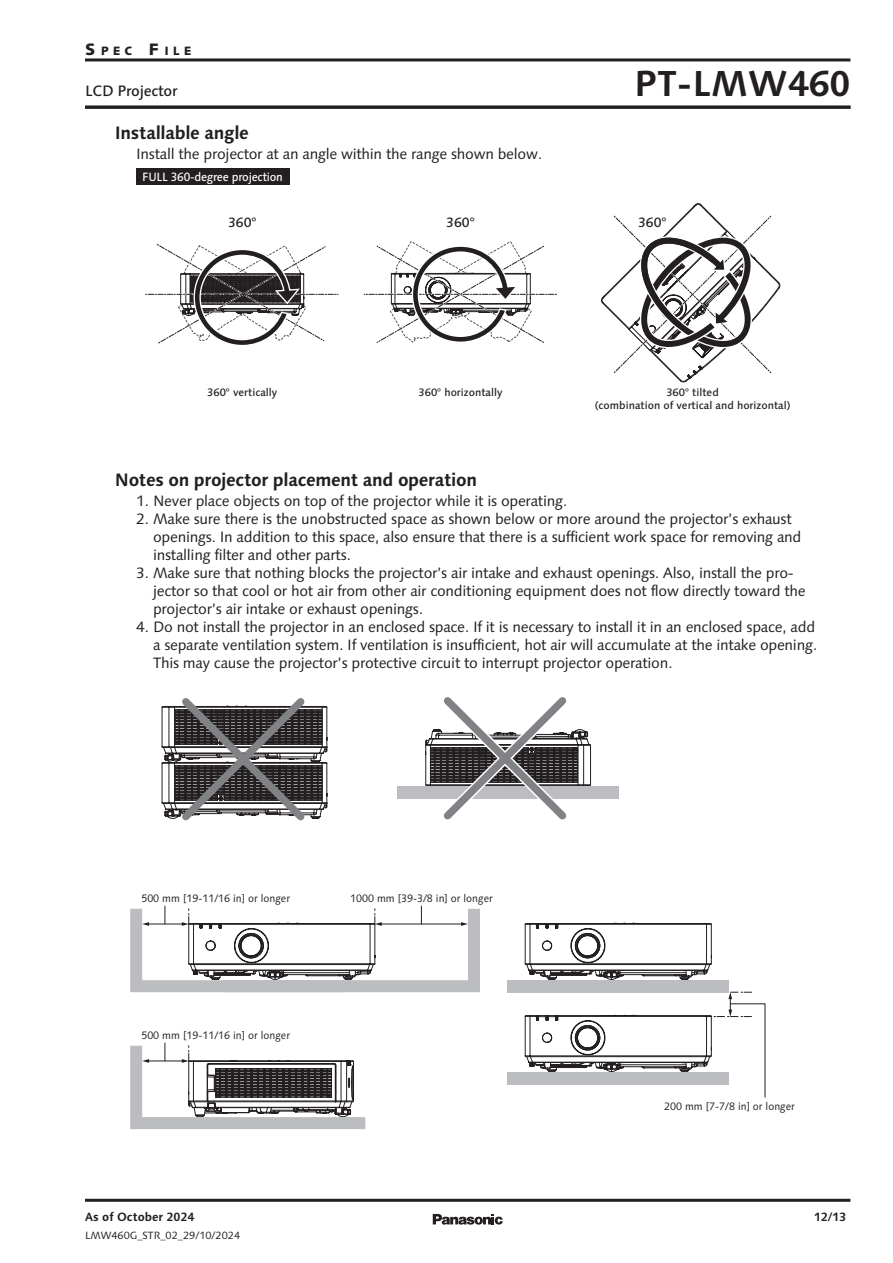
<style>
.page{position:relative;width:893px;height:1263px;background:#fff}
.page>*{position:absolute;margin:0;border:0;box-sizing:border-box;transform-origin:0 0}
.t1{font:700 36px "Syntax Next LT Pro";color:#231f20}
.t2{font:700 18px "Syntax Next LT Pro";letter-spacing:-.02em;color:#231f20}
.t3{font:15px/18px "Syntax Next LT Pro";letter-spacing:-.02em;color:#231f20}
.t4{font:500 15px "Syntax Next LT Pro";letter-spacing:-.02em;color:#231f20}
.t5{font:500 13.5px "Syntax Next LT Pro";color:#231f20}
.t6{font:500 12px "Syntax Next LT Pro";letter-spacing:-.02em;color:#fff;scale:.95 1}
.t7{font:700 12px "Syntax Next LT Pro";color:#231f20}
.t8{font:800 12px "Syntax Next LT Pro";color:#231f20}
.t9{font:10.8px "Syntax Next LT Pro";color:#231f20;scale:.95 1}
.t10{font:500 10.8px/12.9px "Syntax Next LT Pro";color:#231f20;text-align:center}
.t11{font:10.5px "Syntax Next LT Pro";color:#231f20}
.s1{font-size:16.5px}
</style>
<div class="page">
<div style="left:136px;top:168px;width:153px;height:16px;background:#231f20"></div>
<svg style="left:601px;top:203px;width:179px;height:179px"></svg>
<svg style="left:364px;top:241px;width:192px;height:102px"></svg>
<svg style="left:146px;top:244px;width:192px;height:101px"></svg>
<svg style="left:525px;top:923px;width:187px;height:57px"></svg>
<svg style="left:130px;top:906px;width:350px;height:86px"></svg>
<svg style="left:130px;top:1043px;width:235px;height:86px"></svg>
<div style="left:397px;top:786px;width:222px;height:12px;background:#bcbdc0"></div>
<svg style="left:425px;top:697px;width:166px;height:123px"></svg>
<svg style="left:161px;top:698px;width:167px;height:123px"></svg>
<div style="left:508px;top:980px;width:221px;height:12px;background:#bcbdc0"></div>
<div style="left:508px;top:1072px;width:221px;height:12px;background:#bcbdc0"></div>
<svg style="left:525px;top:992px;width:241px;height:106px"></svg>
<hr style="left:85px;top:58px;width:765px;height:3px;background:#231f20">
<hr style="left:85px;top:106px;width:765px;height:3px;background:#231f20">
<hr style="left:85px;top:1199px;width:765px;height:3px;background:#231f20">
<svg style="left:433px;top:1214px;width:70px;height:10px"></svg>
<p class="t8" style="left:85px;top:43px;width:108px"><span class="s1">S</span> P E C <span class="s1">F</span> I L E</p>
<p class="t4" style="left:85px;top:81px;width:94px">LCD Projector</p>
<h1 class="t1" style="left:634px;top:60px;width:218px">PT-LMW460</h1>
<p class="t2" style="left:115px;top:121px;width:136px">Installable angle</p>
<p class="t3" style="left:136px;top:145px;width:407px">Install the projector at an angle within the range shown below.</p>
<p class="t6" style="left:142px;top:169px;width:150px">FULL 360-degree projection</p>
<p class="t5" style="left:228px;top:214px;width:30px">360°</p>
<p class="t5" style="left:446px;top:214px;width:30px">360°</p>
<p class="t5" style="left:638px;top:214px;width:30px">360°</p>
<p class="t10" style="left:207px;top:385px;width:72px">360° vertically</p>
<p class="t10" style="left:418px;top:385px;width:85px">360° horizontally</p>
<p class="t10" style="left:595px;top:385px;width:197px">360° tilted<br>(combination of vertical and horizontal)</p>
<p class="t2" style="left:115px;top:468px;width:364px">Notes on projector placement and operation</p>
<p class="t3" style="left:136px;top:491px;width:433px">1. Never place objects on top of the projector while it is operating.</p>
<p class="t3" style="left:153px;top:509px;width:650px;text-indent:-17px">2. Make sure there is the unobstructed space as shown below or more around the projector’s exhaust openings. In addition to this space, also ensure that there is a sufficient work space for removing and installing filter and other parts.</p>
<p class="t3" style="left:153px;top:563px;width:654px;text-indent:-17px">3. Make sure that nothing blocks the projector’s air intake and exhaust openings. Also, install the pro&shy;jector so that cool or hot air from other air conditioning equipment does not flow directly toward the projector’s air intake or exhaust openings.</p>
<p class="t3" style="left:153px;top:617px;width:665px;text-indent:-17px">4. Do not install the projector in an enclosed space. If it is necessary to install it in an enclosed space, add a separate ventilation system. If ventilation is insufficient, hot air will accumulate at the intake opening.<br>This may cause the projector’s protective circuit to interrupt projector operation.</p>
<p class="t9" style="left:141px;top:891px;width:158px">500 mm [19-11/16 in] or longer</p>
<p class="t9" style="left:350px;top:891px;width:152px">1000 mm [39-3/8 in] or longer</p>
<p class="t9" style="left:141px;top:1028px;width:158px">500 mm [19-11/16 in] or longer</p>
<p class="t9" style="left:664px;top:1099px;width:139px">200 mm [7-7/8 in] or longer</p>
<p class="t7" style="left:85px;top:1209px;width:111px">As of October 2024</p>
<p class="t7" style="left:814px;top:1209px;width:34px">12/13</p>
<p class="t11" style="left:85px;top:1229px;width:157px">LMW460G_STR_02_29/10/2024</p>
</div>
